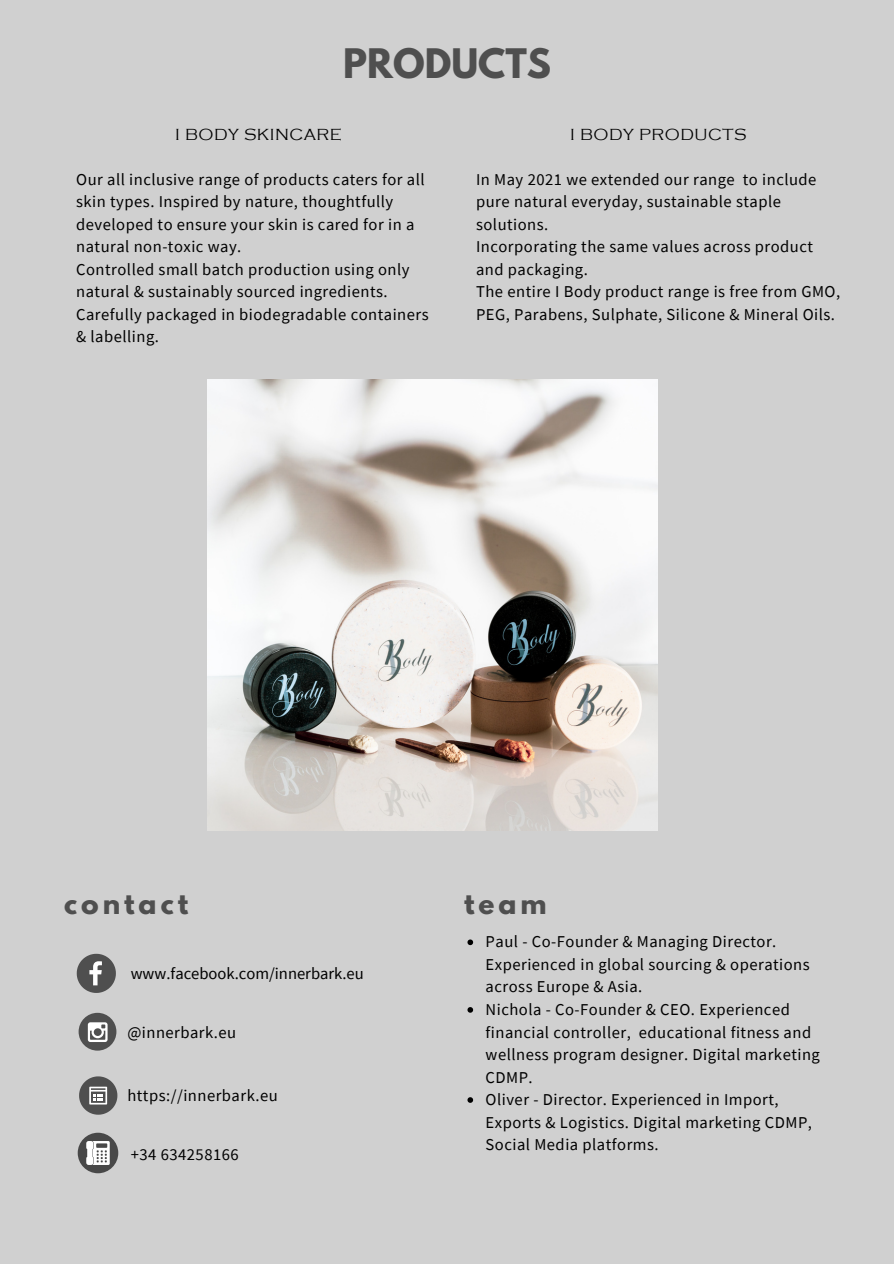
<style>
.page{position:relative;width:894px;height:1264px;background:#fff}
.page>*{position:absolute;margin:0;border:0;box-sizing:border-box;transform-origin:0 0}
.t1{font:700 36px "League Spartan";color:#4f4f4f}
.t2{font:700 26.55px "League Spartan";letter-spacing:.15em;color:#4f4f4f}
.t3{font:16.5px/22.5px "Source Sans Pro";letter-spacing:.03em;color:#000}
.t4{font:16.5px "Source Sans Pro";color:#000}
.t5{font:300 16.5px "Copperplate Gothic";letter-spacing:.03em;color:#000}
</style>
<div class="page">
<div style="left:0;top:0;width:893px;height:1263px;background:#d0d0d0"></div>
<svg style="left:77px;top:953px;width:39px;height:39px"></svg>
<div style="left:79px;top:1012px;width:37px;height:38px;background:#4f4f4f;border-radius:50%"></div>
<svg style="left:88px;top:1022px;width:19px;height:20px"></svg>
<svg style="left:79px;top:1076px;width:38px;height:38px"></svg>
<img style="left:207px;top:380px;width:450px;height:450px">
<div style="left:78px;top:1132px;width:40px;height:41px;background:#484848;border-radius:50%"></div>
<svg style="left:86px;top:1141px;width:24px;height:23px"></svg>
<svg style="left:467px;top:939px;width:6px;height:6px"></svg>
<svg style="left:467px;top:1007px;width:6px;height:5px"></svg>
<svg style="left:467px;top:1097px;width:6px;height:5px"></svg>
<p class="t1" style="left:343px;top:46px;width:209px">PRODUCTS</p>
<p class="t5" style="left:175px;top:125px;width:168px">I BODY SKINCARE</p>
<p class="t3" style="left:76px;top:168px;width:350px">Our all inclusive range of products caters for all skin types. Inspired by nature, thoughtfully developed to ensure your skin is cared for in a natural non-toxic way.</p>
<p class="t3" style="left:76px;top:258px;width:354px">Controlled small batch production using only natural &amp; sustainably sourced ingredients.<br>Carefully packaged in biodegradable containers &amp; labelling.</p>
<p class="t5" style="left:570px;top:125px;width:178px">I BODY PRODUCTS</p>
<p class="t3" style="left:476px;top:168px;width:342px">In May 2021 we extended our range to include pure natural everyday, sustainable staple solutions.</p>
<p class="t3" style="left:476px;top:235px;width:338px">Incorporating the same values across product and packaging.</p>
<p class="t3" style="left:476px;top:280px;width:365px">The entire I Body product range is free from GMO,<br>PEG, Parabens, Sulphate, Silicone &amp; Mineral Oils.</p>
<p class="t2" style="left:64px;top:889px;width:125px">contact</p>
<p class="t4" style="left:131px;top:962px;width:234px">www.facebook.com/innerbark.eu</p>
<p class="t3" style="left:127px;top:1020px;width:110px">@innerbark.eu</p>
<p class="t3" style="left:127px;top:1084px;width:152px">https://innerbark.eu</p>
<p class="t3" style="left:131px;top:1142px;width:109px">+34 634258166</p>
<p class="t2" style="left:464px;top:889px;width:84px">team</p>
<p class="t3" style="left:485px;top:930px;width:325px">Paul - Co-Founder &amp; Managing Director.<br>Experienced in global sourcing &amp; operations across Europe &amp; Asia.</p>
<p class="t3" style="left:485px;top:997px;width:336px">Nichola - Co-Founder &amp; CEO. Experienced financial controller, educational fitness and wellness program designer. Digital marketing CDMP.</p>
<p class="t3" style="left:485px;top:1087px;width:328px">Oliver - Director. Experienced in Import,<br>Exports &amp; Logistics. Digital marketing CDMP,<br>Social Media platforms.</p>
</div>
